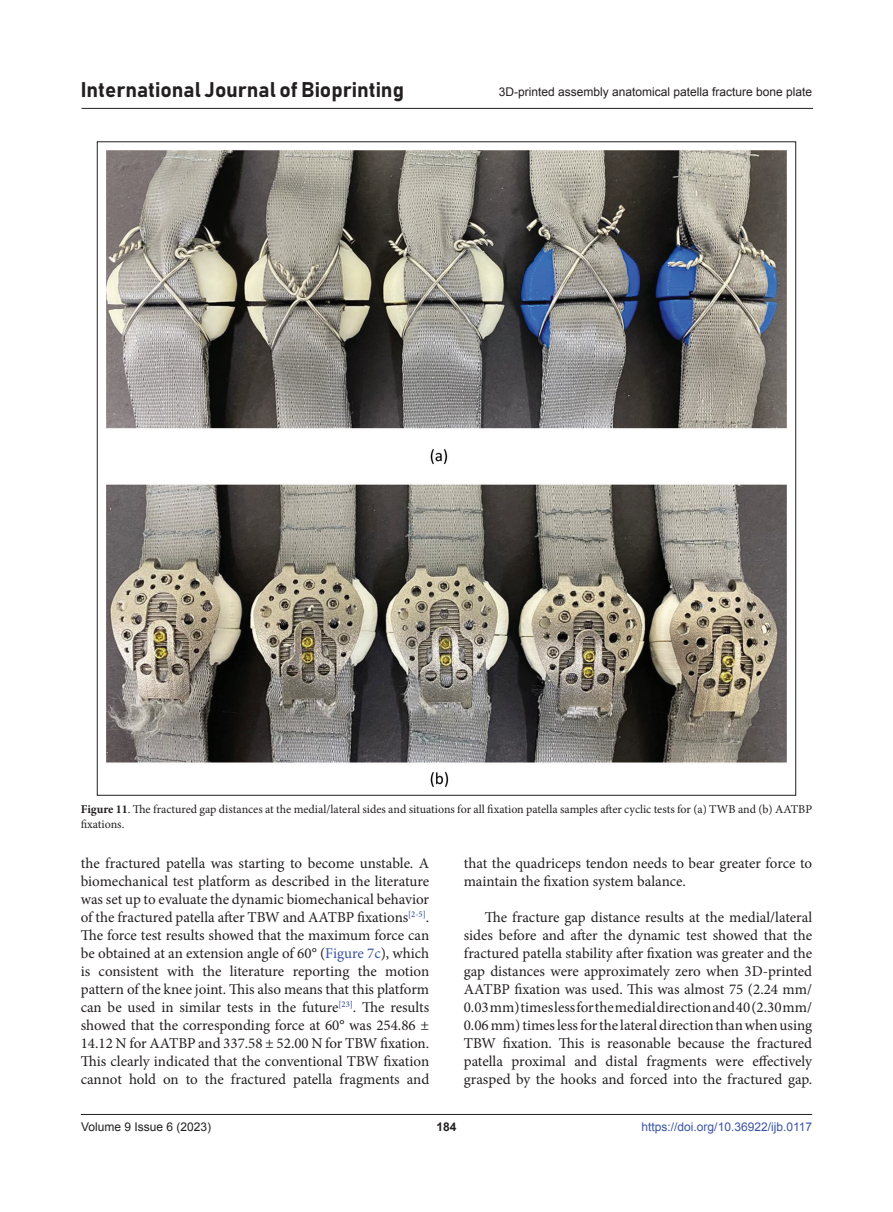
<style>
.page{position:relative;width:893px;height:1212px;background:#fff}
.page>*{position:absolute;margin:0;border:0;box-sizing:border-box;transform-origin:0 0}
.t1{font:21px "Bahnschrift";color:#231f20}
.body_text{font:15px/18px "Minion Pro";color:#231f20;text-align:justify}
.figLends{font:12px/15px "Minion Pro";color:#231f20}
.t2{font:12px "Arial";color:#231f20}
.t3{font:12px "Arial";color:#3a53a3}
.t4{font:700 12px "Arial";color:#231f20}
.s1{font-weight:700}
.s2{color:#3a53a3}
</style>
<div class="page">
<hr style="left:81px;top:1114px;width:731px;height:1px;background:#231f20">
<hr style="left:81px;top:108px;width:732px;height:1px;background:#231f20">
<img style="left:106px;top:151px;width:681px;height:635px">
<h1 class="t1" style="left:81px;top:77px;width:325px">International Journal of Bioprinting</h1>
<p class="t2" style="left:499px;top:84px;width:315px">3D-printed assembly anatomical patella fracture bone plate</p>
<p class="figLends" style="left:81px;top:802px;width:733px"><span class="s1">Figure 11</span>. The fractured gap distances at the medial/lateral sides and situations for all fixation patella samples after cyclic tests for (a) TWB and (b) AATBP fixations.</p>
<p class="body_text" style="left:81px;top:854px;width:350px">the fractured patella was starting to become unstable. A biomechanical test platform as described in the literature was set up to evaluate the dynamic biomechanical behavior of the fractured patella after TBW and AATBP fixations<sup>[2-5]</sup>.<br>The force test results showed that the maximum force can be obtained at an extension angle of 60° (<span class="s2">Figure 7c</span>), which is consistent with the literature reporting the motion pattern of the knee joint. This also means that this platform can be used in similar tests in the future<sup>[23]</sup>. The results showed that the corresponding force at 60° was 254.86 ± 14.12 N for AATBP and 337.58 ± 52.00 N for TBW fixation.<br>This clearly indicated that the conventional TBW fixation cannot hold on to the fractured patella fragments and</p>
<p class="body_text" style="left:464px;top:854px;width:350px">that the quadriceps tendon needs to bear greater force to maintain the fixation system balance.</p>
<p class="body_text" style="left:464px;top:908px;width:350px;text-indent:21px">The fracture gap distance results at the medial/lateral sides before and after the dynamic test showed that the fractured patella stability after fixation was greater and the gap distances were approximately zero when 3D-printed AATBP fixation was used. This was almost 75 (2.24 mm/ 0.03 mm) times less for the medial direction and 40 (2.30 mm/ 0.06 mm) times less for the lateral direction than when using TBW fixation. This is reasonable because the fractured patella proximal and distal fragments were effectively grasped by the hooks and forced into the fractured gap.</p>
<p class="t2" style="left:81px;top:1119px;width:132px">Volume 9 Issue 6 (2023)</p>
<p class="t4" style="left:436px;top:1119px;width:22px">184</p>
<p class="t3" style="left:642px;top:1119px;width:172px">https://doi.org/10.36922/ijb.0117</p>
</div>
